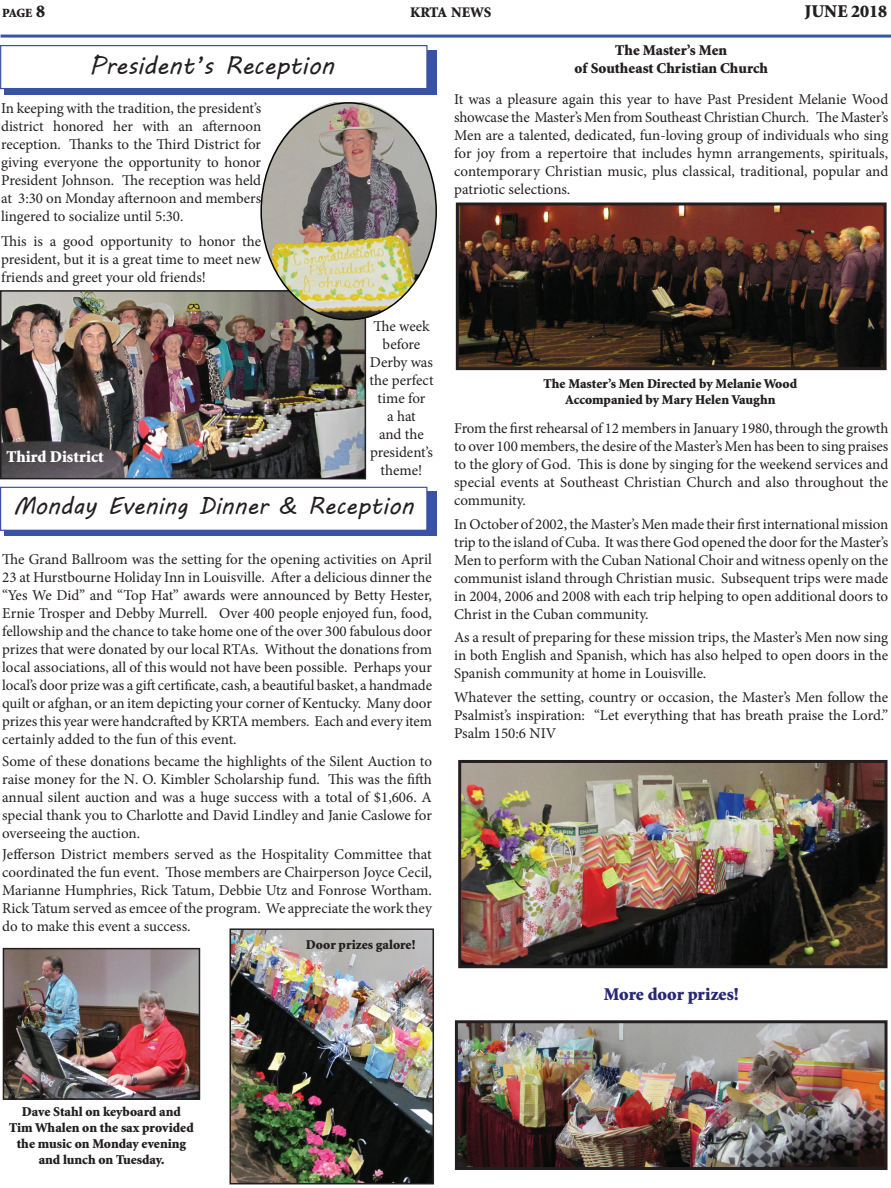
<style>
.page{position:relative;width:891px;height:1188px;background:#fff}
.page>*{position:absolute;margin:0;border:0;box-sizing:border-box;transform-origin:0 0}
.t1{font:24.6px "MV Boli";color:#231f20}
.t2{font:23.85px "MV Boli";color:#231f20}
.t3{font:900 18px "Minion Std";color:#272873}
.t4{font:900 18px "Minion Std";color:#231f20}
.t5{font:900 16.5px "Minion Std";color:#fff}
.t6{font:15px/18px "Minion Pro";letter-spacing:-.005em;color:#231f20;text-align:justify}
.t7{font:900 15px/18px "Minion Std";color:#231f20;text-align:center}
.t8{font:900 14.7px "Minion Std";letter-spacing:-.01em;color:#231f20}
.t9{font:900 13.5px/16.2px "Minion Std";color:#231f20;text-align:center}
.t10{font:900 12.6px "Minion Std";color:#231f20}
.s1{font-size:18px}
</style>
<div class="page">
<hr style="left:1px;top:35px;width:890px;height:3px;background:#3853a3">
<div style="left:4px;top:50px;width:433px;height:45px;background:#3853a3"></div>
<div style="left:1px;top:46px;width:426px;height:43px;background:#fff"></div>
<div style="left:0;top:45px;width:428px;height:44px;border:1px solid #3853a3"></div>
<div style="left:4px;top:492px;width:433px;height:44px;background:#3853a3"></div>
<div style="left:1px;top:487px;width:426px;height:43px;background:#fff"></div>
<div style="left:0;top:487px;width:427px;height:44px;border:1px solid #3853a3"></div>
<img style="left:233px;top:931px;width:198px;height:250px">
<div style="left:230px;top:928px;width:204px;height:256px;border:2px solid #231f20"></div>
<img style="left:6px;top:951px;width:191px;height:146px">
<div style="left:3px;top:948px;width:197px;height:152px;border:2px solid #231f20"></div>
<img style="left:460px;top:206px;width:423px;height:160px">
<div style="left:456px;top:202px;width:431px;height:168px;border:3px solid #231f20"></div>
<img style="left:3px;top:293px;width:360px;height:183px">
<div style="left:0;top:290px;width:366px;height:189px;border:2px solid #231f20"></div>
<img style="left:261px;top:102px;width:176px;height:218px">
<img style="left:462px;top:764px;width:422px;height:200px">
<div style="left:458px;top:760px;width:430px;height:208px;border:3px solid #231f20"></div>
<img style="left:459px;top:1024px;width:425px;height:142px">
<div style="left:455px;top:1020px;width:433px;height:150px;border:3px solid #231f20"></div>
<p class="t10" style="left:2px;top:7px;width:44px">PAGE <span class="s1">8</span></p>
<p class="t8" style="left:410px;top:5px;width:83px">KRTA NEWS</p>
<p class="t4" style="left:804px;top:2px;width:84px">JUNE 2018</p>
<h1 class="t1" style="left:90px;top:49px;width:246px">President’s Reception</h1>
<p class="t6" style="left:1px;top:99px;width:262px">In keeping with the tradition, the president’s district honored her with an afternoon reception. Thanks to the Third District for giving everyone the opportunity to honor President Johnson. The reception was held at 3:30 on Monday afternoon and members lingered to socialize until 5:30.</p>
<p class="t6" style="left:1px;top:232px;width:262px">This is a good opportunity to honor the president, but it is a great time to meet new friends and greet your old friends!</p>
<p class="t7" style="left:574px;top:41px;width:195px">The Master’s Men<br>of Southeast Christian Church</p>
<p class="t6" style="left:454px;top:90px;width:436px">It was a pleasure again this year to have Past President Melanie Wood showcase the Master’s Men from Southeast Christian Church. The Master’s Men are a talented, dedicated, fun-loving group of individuals who sing for joy from a repertoire that includes hymn arrangements, spirituals, contemporary Christian music, plus classical, traditional, popular and patriotic selections.</p>
<p class="t5" style="left:6px;top:448px;width:99px">Third District</p>
<p class="t6" style="left:369px;top:318px;width:66px;text-align:center">The week before<br>Derby was the perfect time for<br>a hat<br>and the president’s theme!</p>
<h2 class="t2" style="left:13px;top:489px;width:402px">Monday Evening Dinner &amp; Reception</h2>
<p class="t6" style="left:2px;top:551px;width:431px">The Grand Ballroom was the setting for the opening activities on April 23 at Hurstbourne Holiday Inn in Louisville. After a delicious dinner the “Yes We Did” and “Top Hat” awards were announced by Betty Hester, Ernie Trosper and Debby Murrell. Over 400 people enjoyed fun, food, fellowship and the chance to take home one of the over 300 fabulous door prizes that were donated by our local RTAs. Without the donations from local associations, all of this would not have been possible. Perhaps your local’s door prize was a gift certificate, cash, a beautiful basket, a handmade quilt or afghan, or an item depicting your corner of Kentucky. Many door prizes this year were handcrafted by KRTA members. Each and every item certainly added to the fun of this event.</p>
<p class="t6" style="left:2px;top:752px;width:431px">Some of these donations became the highlights of the Silent Auction to raise money for the N. O. Kimbler Scholarship fund. This was the fifth annual silent auction and was a huge success with a total of $1,606. A special thank you to Charlotte and David Lindley and Janie Caslowe for overseeing the auction.</p>
<p class="t6" style="left:2px;top:845px;width:432px;text-align:left">Jefferson District members served as the Hospitality Committee that coordinated the fun event. Those members are Chairperson Joyce Cecil, Marianne Humphries, Rick Tatum, Debbie Utz and Fonrose Wortham.<br>Rick Tatum served as emcee of the program. We appreciate the work they do to make this event a success.</p>
<p class="t9" style="left:306px;top:937px;width:111px">Door prizes galore!</p>
<p class="t9" style="left:544px;top:376px;width:255px">The Master’s Men Directed by Melanie Wood<br>Accompanied by Mary Helen Vaughn</p>
<p class="t6" style="left:454px;top:420px;width:436px">From the first rehearsal of 12 members in January 1980, through the growth to over 100 members, the desire of the Master’s Men has been to sing praises to the glory of God. This is done by singing for the weekend services and special events at Southeast Christian Church and also throughout the community.</p>
<p class="t6" style="left:454px;top:515px;width:436px">In October of 2002, the Master’s Men made their first international mission trip to the island of Cuba. It was there God opened the door for the Master’s Men to perform with the Cuban National Choir and witness openly on the communist island through Christian music. Subsequent trips were made in 2004, 2006 and 2008 with each trip helping to open additional doors to Christ in the Cuban community.</p>
<p class="t6" style="left:454px;top:629px;width:436px">As a result of preparing for these mission trips, the Master’s Men now sing in both English and Spanish, which has also helped to open doors in the Spanish community at home in Louisville.</p>
<p class="t6" style="left:454px;top:688px;width:436px">Whatever the setting, country or occasion, the Master’s Men follow the Psalmist’s inspiration: “Let everything that has breath praise the Lord.” Psalm 150:6 NIV</p>
<p class="t3" style="left:604px;top:986px;width:137px">More door prizes!</p>
<p class="t9" style="left:9px;top:1104px;width:186px">Dave Stahl on keyboard and<br>Tim Whalen on the sax provided the music on Monday evening and lunch on Tuesday.</p>
</div>
